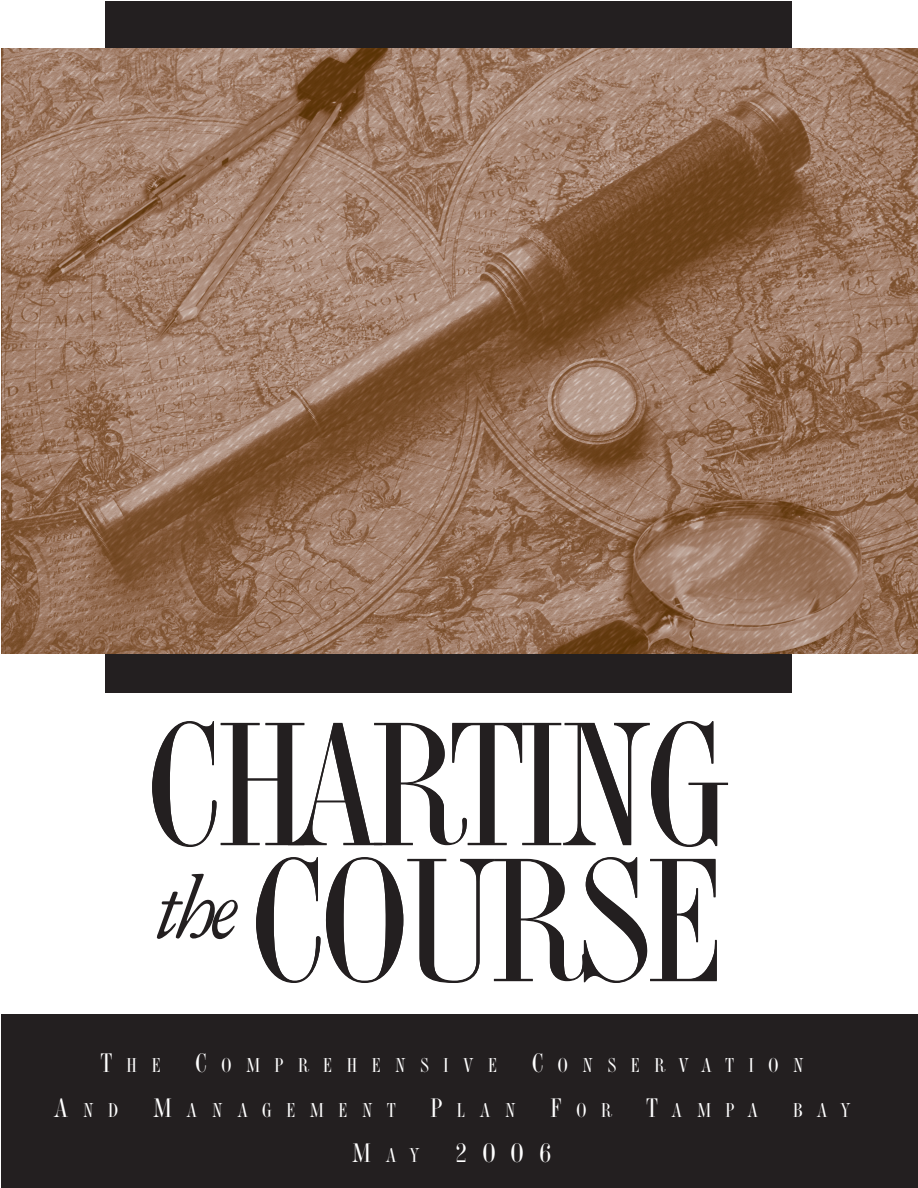
<style>
.page{position:relative;width:918px;height:1188px;background:#fff}
.page>*{position:absolute;margin:0;border:0;box-sizing:border-box;transform-origin:0 0}
.t1{font:700 181.8px/136.1px "AT Torino";letter-spacing:-.025em;color:#231f20;text-align:center}
.t2{font:italic 95.7px "Garamond Three";color:#231f20}
.t3{font:700 27.75px "AT Torino";color:#fff}
.t4{font:700 20.85px "AT Torino";letter-spacing:.705em;color:#fff}
.s1{font-size:27.75px}
</style>
<div class="page">
<div style="left:1px;top:1014px;width:917px;height:174px;background:#231f20"></div>
<div style="left:105px;top:1px;width:687px;height:692px;background:#231f20"></div>
<img style="left:2px;top:48px;width:916px;height:606px">
<h1 class="t1" style="left:147px;top:738px;width:584px">CHARTING<br>COURSE</h1>
<h2 class="t2" style="left:155px;top:875px;width:84px">the</h2>
<p class="t4" style="left:101px;top:1058px;width:61px"><span class="s1">T</span>HE</p>
<p class="t4" style="left:195px;top:1058px;width:303px"><span class="s1">C</span>OMPREHENSIVE</p>
<p class="t4" style="left:532px;top:1058px;width:273px"><span class="s1">C</span>ONSERVATION</p>
<p class="t4" style="left:54px;top:1103px;width:66px"><span class="s1">A</span>ND</p>
<p class="t4" style="left:153px;top:1103px;width:244px"><span class="s1">M</span>ANAGEMENT</p>
<p class="t4" style="left:431px;top:1103px;width:87px"><span class="s1">P</span>LAN</p>
<p class="t4" style="left:551px;top:1103px;width:63px"><span class="s1">F</span>OR</p>
<p class="t4" style="left:646px;top:1103px;width:113px"><span class="s1">T</span>AMPA</p>
<p class="t4" style="left:793px;top:1103px;width:59px">BAY</p>
<p class="t4" style="left:352px;top:1148px;width:69px"><span class="s1">M</span>AY</p>
<h3 class="t3" style="left:455px;top:1143px;width:99px">2006</h3>
</div>
